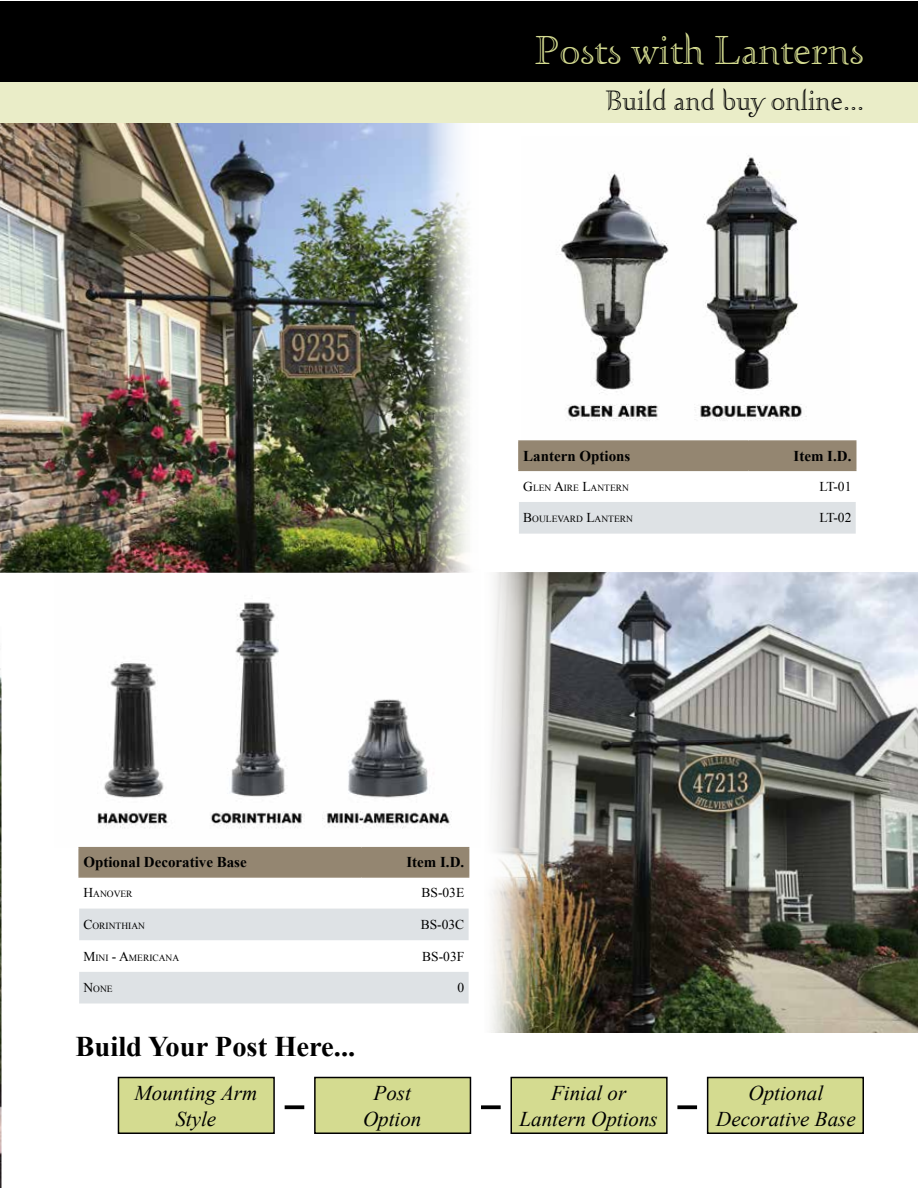
<style>
.page{position:relative;width:918px;height:1188px;background:#fff}
.page>*{position:absolute;margin:0;border:0;box-sizing:border-box;transform-origin:0 0}
.t1{font:39px "Zephyr Openface";color:#d4db90}
.t2{font:700 28.5px "Times New Roman";color:#000}
.t3{font:27px "Zephyr Openface";color:#000}
.t4{font:italic 21px/26px "Times New Roman";color:#000;text-align:center}
.t5{font:700 15px "Times New Roman";color:#000}
.t6{font:13.5px "Times New Roman";color:#000}
.t7{font:9.45px "Times New Roman";color:#000}
.s1{font-size:13.5px}
</style>
<div class="page">
<img style="left:79px;top:602px;width:391px;height:246px">
<img style="left:0;top:123px;width:470px;height:450px">
<div style="left:0;top:1px;width:918px;height:81px;background:#000"></div>
<div style="left:0;top:82px;width:918px;height:41px;background:#eaedc8"></div>
<img style="left:491px;top:573px;width:427px;height:459px">
<img style="left:559px;top:155px;width:248px;height:266px">
<div style="left:519px;top:502px;width:337px;height:32px;background:#dee2e5"></div>
<hr style="left:518px;top:440px;width:230px;height:2px;background:#948671">
<hr style="left:518px;top:442px;width:2px;height:28px;background:#948671">
<hr style="left:518px;top:470px;width:230px;height:1px;background:#948671">
<hr style="left:748px;top:440px;width:108px;height:2px;background:#948671">
<div style="left:520px;top:442px;width:336px;height:28px;background:#948671"></div>
<hr style="left:748px;top:470px;width:108px;height:1px;background:#948671">
<svg style="left:79px;top:909px;width:390px;height:95px"></svg>
<hr style="left:78px;top:847px;width:283px;height:1px;background:#948671">
<hr style="left:78px;top:848px;width:2px;height:28px;background:#948671">
<hr style="left:78px;top:876px;width:283px;height:2px;background:#948671">
<hr style="left:361px;top:847px;width:108px;height:1px;background:#948671">
<div style="left:80px;top:848px;width:389px;height:28px;background:#948671"></div>
<hr style="left:361px;top:876px;width:108px;height:2px;background:#948671">
<div style="left:118px;top:1078px;width:156px;height:55px;background:#d4db90"></div>
<div style="left:118px;top:1077px;width:157px;height:57px;border:2px solid #000"></div>
<div style="left:315px;top:1078px;width:155px;height:55px;background:#d4db90"></div>
<div style="left:314px;top:1077px;width:157px;height:57px;border:2px solid #000"></div>
<div style="left:511px;top:1078px;width:156px;height:55px;background:#d4db90"></div>
<div style="left:510px;top:1077px;width:158px;height:57px;border:2px solid #000"></div>
<div style="left:708px;top:1078px;width:155px;height:55px;background:#d4db90"></div>
<div style="left:707px;top:1077px;width:157px;height:57px;border:2px solid #000"></div>
<div style="left:481px;top:1105px;width:20px;height:4px;border:2px solid #000"></div>
<div style="left:285px;top:1105px;width:19px;height:4px;border:2px solid #000"></div>
<div style="left:677px;top:1105px;width:20px;height:4px;border:2px solid #000"></div>
<img style="left:0;top:668px;width:2px;height:520px">
<h1 class="t1" style="left:535px;top:25px;width:330px">Posts with Lanterns</h1>
<p class="t3" style="left:605px;top:84px;width:260px">Build and buy online...</p>
<p class="t5" style="left:523px;top:445px;width:109px">Lantern Options</p>
<p class="t5" style="left:794px;top:445px;width:59px">Item I.D.</p>
<p class="t7" style="left:523px;top:481px;width:107px"><span class="s1">G</span>LEN <span class="s1">A</span>IRE <span class="s1">L</span>ANTERN</p>
<p class="t6" style="left:819px;top:477px;width:34px">LT-01</p>
<p class="t7" style="left:523px;top:513px;width:111px"><span class="s1">B</span>OULEVARD <span class="s1">L</span>ANTERN</p>
<p class="t6" style="left:819px;top:509px;width:34px">LT-02</p>
<p class="t5" style="left:83px;top:852px;width:165px">Optional Decorative Base</p>
<p class="t5" style="left:406px;top:852px;width:59px">Item I.D.</p>
<p class="t7" style="left:83px;top:888px;width:51px"><span class="s1">H</span>ANOVER</p>
<p class="t6" style="left:422px;top:884px;width:44px">BS-03E</p>
<p class="t7" style="left:83px;top:920px;width:63px"><span class="s1">C</span>ORINTHIAN</p>
<p class="t6" style="left:421px;top:915px;width:44px">BS-03C</p>
<p class="t7" style="left:83px;top:951px;width:97px"><span class="s1">M</span>INI <span class="s1">- A</span>MERICANA</p>
<p class="t6" style="left:422px;top:947px;width:44px">BS-03F</p>
<p class="t7" style="left:83px;top:983px;width:31px"><span class="s1">N</span>ONE</p>
<p class="t6" style="left:458px;top:979px;width:8px">0</p>
<h2 class="t2" style="left:76px;top:1027px;width:281px">Build Your Post Here...</h2>
<p class="t4" style="left:134px;top:1079px;width:124px">Mounting Arm<br>Style</p>
<p class="t4" style="left:363px;top:1079px;width:60px">Post<br>Option</p>
<p class="t4" style="left:520px;top:1079px;width:140px">Finial or<br>Lantern Options</p>
<p class="t4" style="left:716px;top:1079px;width:141px">Optional<br>Decorative Base</p>
</div>
